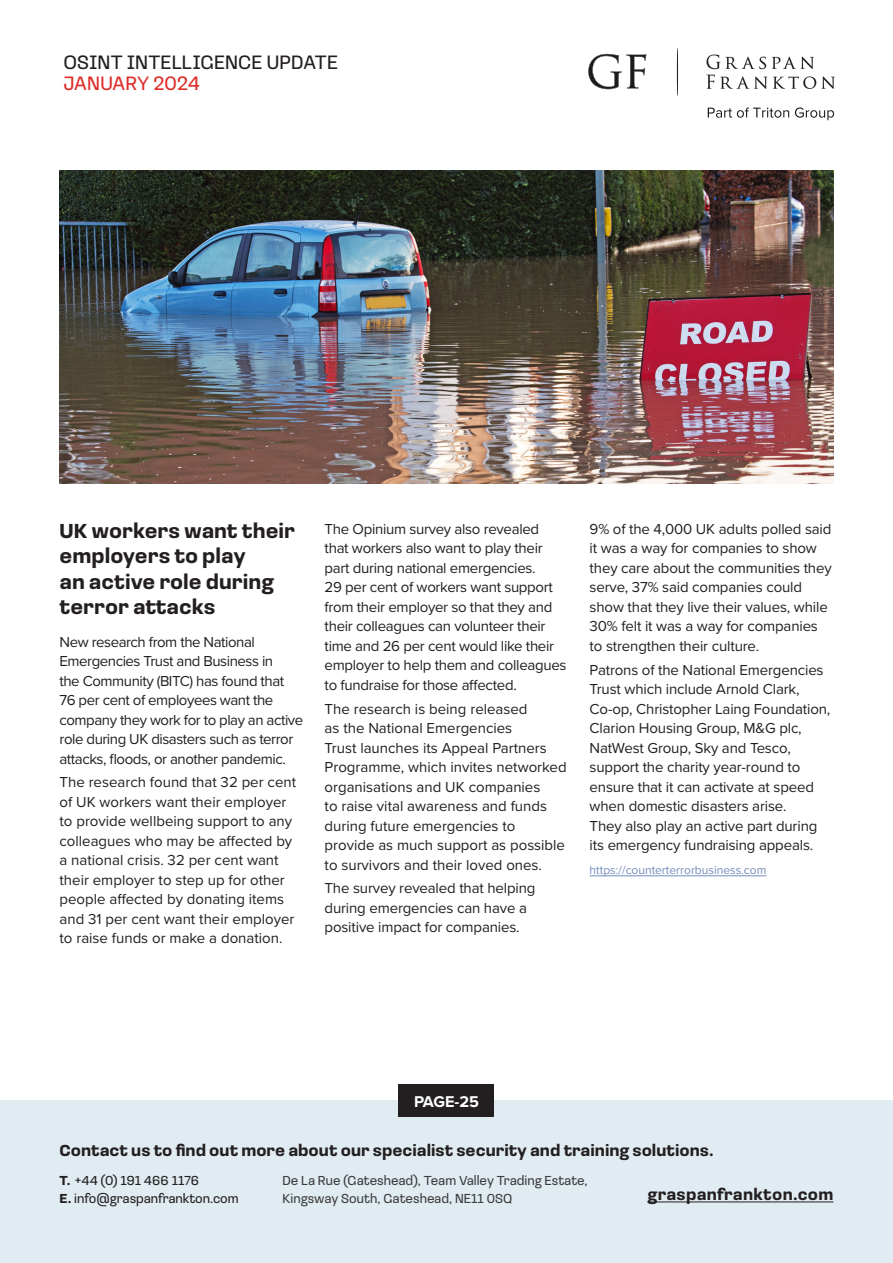
<style>
.page{position:relative;width:893px;height:1263px;background:#fff}
.page>*{position:absolute;margin:0;border:0;box-sizing:border-box;transform-origin:0 0}
.t1{font:700 21px/25.5px "Loos Normal";color:#231f20}
.t2{font:20.1px "Loos Normal";color:#231f20}
.t3{font:20.1px "Loos Normal";letter-spacing:.005em;color:#df2e2a}
.t4{font:700 16.5px "Loos Normal";color:#231f20}
.t5{font:700 16.5px "Loos Normal";letter-spacing:.02em;color:#231f20}
.t6{font:700 16.2px "Proxima Nova";letter-spacing:-.015em;color:#fff}
.t7{font:15px/19.5px "Proxima Nova";letter-spacing:-.01em;color:#231f20}
.t8{font:15px/19.5px "Proxima Nova";letter-spacing:-.03em;color:#231f20}
.t9{font:13.5px/18px "Loos Normal";color:#3e3e3f}
.t10{font:13.5px/18px "Loos Normal";color:#231f20}
.t11{font:12px "Proxima Nova";color:#738cbd}
.s1{font-weight:700}
</style>
<div class="page">
<div style="left:0;top:1100px;width:893px;height:163px;background:#e0ecf1"></div>
<svg style="left:708px;top:107px;width:81px;height:11px"></svg>
<svg style="left:795px;top:107px;width:39px;height:13px"></svg>
<svg style="left:706px;top:55px;width:129px;height:34px"></svg>
<svg style="left:588px;top:54px;width:58px;height:35px"></svg>
<svg style="left:677px;top:48px;width:1px;height:47px"></svg>
<hr style="left:647px;top:1201px;width:186px;height:1px;background:#231f20">
<div style="left:398px;top:1084px;width:96px;height:32px;background:#231f20"></div>
<hr style="left:590px;top:875px;width:176px;height:1px;background:#738cbd">
<img style="left:60px;top:170px;width:773px;height:314px">
<h2 class="t2" style="left:63px;top:48px;width:276px">OSINT INTELLIGENCE UPDATE</h2>
<h2 class="t3" style="left:63px;top:69px;width:138px">JANUARY 2024</h2>
<p class="t1" style="left:60px;top:517px;width:237px">UK workers want their employers to play<br>an active role during terror attacks</p>
<p class="t8" style="left:60px;top:631px;width:245px">New research from the National Emergencies Trust and Business in<br>the Community (BITC) has found that 76 per cent of employees want the company they work for to play an active role during UK disasters such as terror attacks, floods, or another pandemic.</p>
<p class="t7" style="left:60px;top:772px;width:238px">The research found that 32 per cent of UK workers want their employer to provide wellbeing support to any colleagues who may be affected by a national crisis. 32 per cent want their employer to step up for other people affected by donating items and 31 per cent want their employer to raise funds or make a donation.</p>
<p class="t7" style="left:325px;top:518px;width:243px">The Opinium survey also revealed that workers also want to play their part during national emergencies.<br>29 per cent of workers want support from their employer so that they and their colleagues can volunteer their time and 26 per cent would like their employer to help them and colleagues to fundraise for those affected.</p>
<p class="t7" style="left:325px;top:698px;width:244px">The research is being released<br>as the National Emergencies<br>Trust launches its Appeal Partners<br>Programme, which invites networked organisations and UK companies<br>to raise vital awareness and funds during future emergencies to provide as much support as possible to survivors and their loved ones.</p>
<p class="t7" style="left:325px;top:878px;width:212px">The survey revealed that helping during emergencies can have a positive impact for companies.</p>
<p class="t7" style="left:590px;top:518px;width:244px">9% of the 4,000 UK adults polled said it was a way for companies to show they care about the communities they serve, 37% said companies could show that they live their values, while 30% felt it was a way for companies to strengthen their culture.</p>
<p class="t7" style="left:590px;top:659px;width:242px">Patrons of the National Emergencies Trust which include Arnold Clark, Co-op, Christopher Laing Foundation, Clarion Housing Group, M&amp;G plc, NatWest Group, Sky and Tesco, support the charity year-round to ensure that it can activate at speed when domestic disasters arise.<br>They also play an active part during its emergency fundraising appeals.</p>
<p class="t11" style="left:590px;top:861px;width:178px">https://counterterrorbusiness.com</p>
<p class="t6" style="left:414px;top:1089px;width:66px">PAGE-25</p>
<p class="t4" style="left:60px;top:1139px;width:656px">Contact us to find out more about our specialist security and training solutions.</p>
<p class="t10" style="left:60px;top:1171px;width:181px"><span class="s1">T.</span> +44 (0) 191 466 1176<br><span class="s1">E.</span> info@graspanfrankton.com</p>
<p class="t9" style="left:283px;top:1171px;width:307px">De La Rue (Gateshead), Team Valley Trading Estate,<br>Kingsway South, Gateshead, NE11 0SQ</p>
<p class="t5" style="left:647px;top:1183px;width:187px">graspanfrankton.com</p>
</div>
